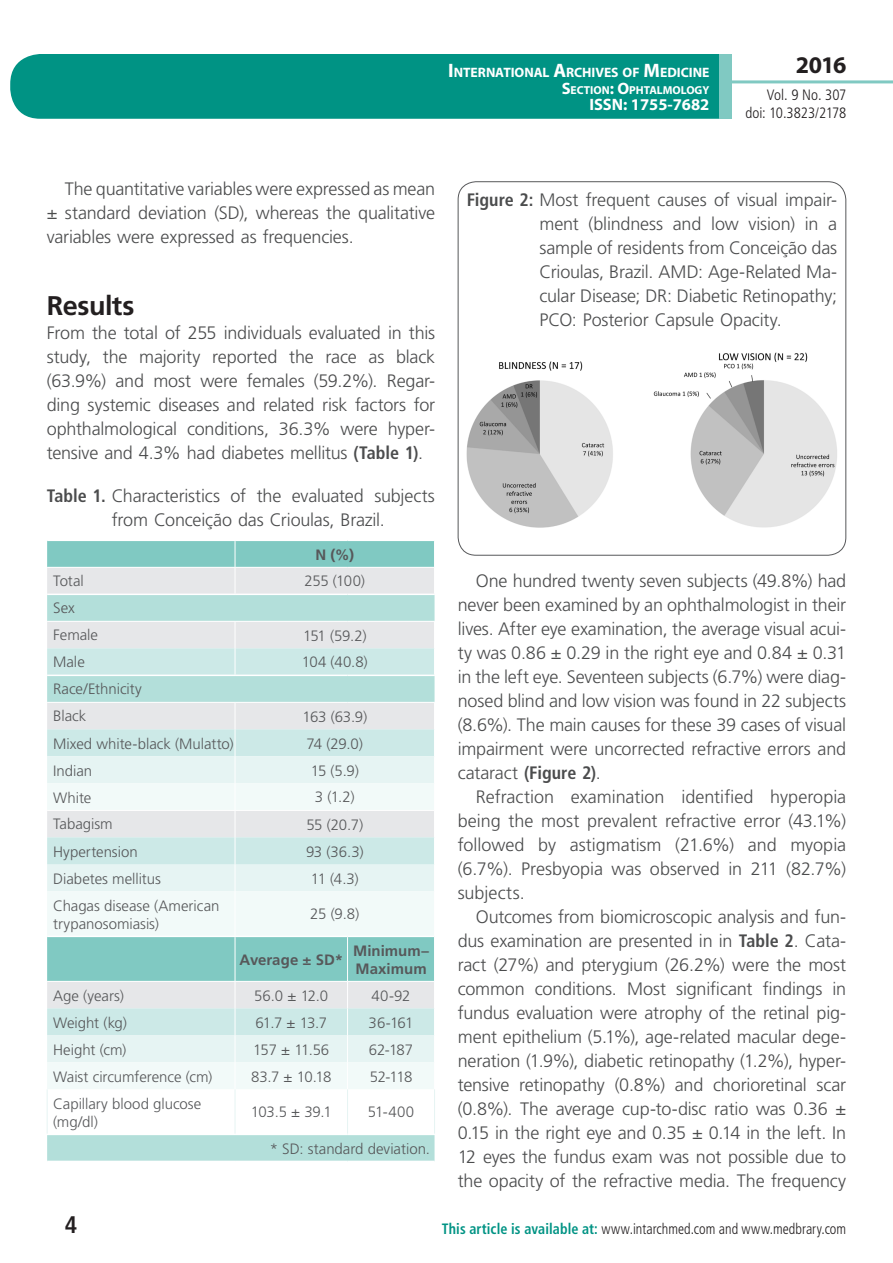
<style>
.page{position:relative;width:893px;height:1263px;background:#fff}
.page>*{position:absolute;margin:0;border:0;box-sizing:border-box;transform-origin:0 0}
.t1{font:700 27px "Frutiger LT Std";letter-spacing:-.02em;color:#231f20}
.t2{font:700 24px "Myriad Pro";color:#231f20}
.t3{font:700 condensed 24px "Frutiger LT Std";color:#231f20}
.t4{font:300 18px/24px "Frutiger LT Std";letter-spacing:-.01em;color:#4b4c4d;text-align:justify}
.t5{font:700 16.5px "Myriad Pro";color:#fff}
.t6{font:300 15px/27px "Frutiger LT Std";letter-spacing:-.005em;color:#57585a}
.t7{font:300 condensed 15px "Frutiger LT Std";color:#231f20;scale:.94 1}
.t8{font:700 15px/18px "Frutiger LT Std";letter-spacing:.005em;color:#57585a}
.t9{font:300 condensed 15px/18px "Frutiger LT Std";color:#231f20;text-align:right}
.t10{font:700 13.65px "Myriad Pro";letter-spacing:-.005em;color:#fff}
.t11{font:700 11.55px "Myriad Pro";color:#fff}
.s1{font-size:19.5px}
.s2{font-size:16.5px}
.s3{font-weight:700;font-stretch:condensed}
.s4{font-weight:700;color:#009384}
</style>
<div class="page">
<div style="left:10px;top:54px;width:775px;height:65px;background:#009384;border-radius:30px"></div>
<div style="left:732px;top:0;width:161px;height:157px;background:#fff"></div>
<hr style="left:730px;top:80px;width:163px;height:3px;background:#80c9c2">
<div style="left:719px;top:54px;width:13px;height:65px;background:#80c9c2"></div>
<svg style="left:47px;top:541px;width:387px;height:26px;fill:#80c9c2"></svg>
<div style="left:47px;top:568px;width:387px;height:26px;background:#e6e7e9"></div>
<div style="left:47px;top:595px;width:388px;height:566px;background:#b3dfda"></div>
<div style="left:47px;top:622px;width:387px;height:26px;background:#e6e7e9"></div>
<svg style="left:47px;top:648px;width:388px;height:54px;fill:#cce9e7"></svg>
<div style="left:47px;top:937px;width:387px;height:44px;background:#80c9c2"></div>
<hr style="left:47px;top:621px;width:188px;height:1px;background:#fff">
<hr style="left:235px;top:621px;width:113px;height:1px;background:#fff">
<hr style="left:348px;top:621px;width:87px;height:1px;background:#fff">
<hr style="left:47px;top:702px;width:188px;height:1px;background:#fff">
<hr style="left:235px;top:702px;width:113px;height:1px;background:#fff">
<hr style="left:348px;top:702px;width:87px;height:1px;background:#fff">
<hr style="left:47px;top:981px;width:188px;height:1px;background:#fff">
<hr style="left:235px;top:981px;width:113px;height:1px;background:#fff">
<hr style="left:348px;top:981px;width:87px;height:1px;background:#fff">
<svg style="left:235px;top:541px;width:1px;height:53px"></svg>
<svg style="left:235px;top:622px;width:1px;height:53px"></svg>
<svg style="left:434px;top:622px;width:1px;height:53px"></svg>
<svg style="left:47px;top:703px;width:388px;height:233px"></svg>
<hr style="left:235px;top:891px;width:1px;height:45px;background:#fff">
<hr style="left:434px;top:891px;width:1px;height:45px;background:#fff">
<hr style="left:235px;top:937px;width:1px;height:44px;background:#fff">
<hr style="left:347px;top:937px;width:1px;height:44px;background:#fff">
<hr style="left:434px;top:936px;width:1px;height:45px;background:#fff">
<svg style="left:47px;top:982px;width:388px;height:152px"></svg>
<hr style="left:47px;top:936px;width:188px;height:1px;background:#fff">
<hr style="left:235px;top:936px;width:113px;height:1px;background:#fff">
<hr style="left:348px;top:936px;width:86px;height:1px;background:#fff">
<hr style="left:47px;top:1134px;width:188px;height:1px;background:#fff">
<hr style="left:235px;top:1134px;width:113px;height:1px;background:#fff">
<hr style="left:348px;top:1134px;width:87px;height:1px;background:#fff">
<hr style="left:47px;top:675px;width:188px;height:1px;background:#fff">
<hr style="left:235px;top:675px;width:113px;height:1px;background:#fff">
<hr style="left:348px;top:675px;width:87px;height:1px;background:#fff">
<hr style="left:47px;top:1089px;width:1px;height:45px;background:#e6f4f3">
<hr style="left:235px;top:1089px;width:1px;height:45px;background:#e6f4f3">
<hr style="left:347px;top:1089px;width:1px;height:45px;background:#e6f4f3">
<hr style="left:434px;top:1089px;width:1px;height:45px;background:#e6f4f3">
<img style="left:466px;top:352px;width:371px;height:176px">
<p class="t10" style="left:448px;top:64px;width:263px"><span class="s1">I</span>NTERNATIONAL <span class="s1">A</span>RCHIVES OF <span class="s1">M</span>EDICINE</p>
<p class="t11" style="left:562px;top:82px;width:149px"><span class="s2">S</span>ECTION<span class="s2">: O</span>PHTALMOLOGY</p>
<p class="t5" style="left:589px;top:94px;width:122px">ISSN: 1755-7682</p>
<h2 class="t2" style="left:796px;top:49px;width:52px">2016</h2>
<p class="t9" style="left:745px;top:86px;width:103px">Vol. 9 No. 307 doi: 10.3823/2178</p>
<p class="t4" style="left:47px;top:177px;width:390px;text-indent:18px">The quantitative variables were expressed as mean ± standard deviation (SD), whereas the qualitative variables were expressed as frequencies.</p>
<h1 class="t1" style="left:47px;top:290px;width:89px">Results</h1>
<p class="t4" style="left:47px;top:321px;width:390px">From the total of 255 individuals evaluated in this study, the majority reported the race as black (63.9%) and most were females (59.2%). Regar&shy;ding systemic diseases and related risk factors for ophthalmological conditions, 36.3% were hyper&shy;tensive and 4.3% had diabetes mellitus <span class="s3">(Table 1)</span>.</p>
<p class="t4" style="left:112px;top:484px;width:325px;text-indent:-65px"><span class="s3">Table 1.</span> Characteristics of the evaluated subjects from Conceição das Crioulas, Brazil.</p>
<p class="t8" style="left:316px;top:545px;width:40px">N (%)</p>
<p class="t6" style="left:53px;top:568px;width:32px">Total</p>
<p class="t6" style="left:305px;top:568px;width:62px">255 (100)</p>
<p class="t6" style="left:53px;top:595px;width:46px">Sex<br>Female</p>
<p class="t6" style="left:303px;top:622px;width:65px">151 (59.2)</p>
<p class="t6" style="left:53px;top:649px;width:33px">Male</p>
<p class="t6" style="left:302px;top:649px;width:68px">104 (40.8)</p>
<p class="t6" style="left:53px;top:676px;width:90px">Race/Ethnicity<br>Black</p>
<p class="t6" style="left:302px;top:703px;width:66px">163 (63.9)</p>
<p class="t6" style="left:53px;top:730px;width:182px">Mixed white-black (Mulatto)</p>
<p class="t6" style="left:307px;top:730px;width:58px">74 (29.0)</p>
<p class="t6" style="left:53px;top:757px;width:41px">Indian</p>
<p class="t6" style="left:311px;top:757px;width:50px">15 (5.9)</p>
<p class="t6" style="left:53px;top:784px;width:40px">White</p>
<p class="t6" style="left:315px;top:784px;width:41px">3 (1.2)</p>
<p class="t6" style="left:53px;top:811px;width:61px">Tabagism</p>
<p class="t6" style="left:306px;top:811px;width:58px">55 (20.7)</p>
<p class="t6" style="left:53px;top:838px;width:86px">Hypertension</p>
<p class="t6" style="left:306px;top:838px;width:59px">93 (36.3)</p>
<p class="t6" style="left:53px;top:865px;width:109px">Diabetes mellitus</p>
<p class="t6" style="left:311px;top:865px;width:49px">11 (4.3)</p>
<p class="t6" style="left:53px;top:896px;width:168px;line-height:18px">Chagas disease (American trypanosomiasis)</p>
<p class="t6" style="left:310px;top:901px;width:50px">25 (9.8)</p>
<p class="t8" style="left:240px;top:950px;width:105px">Average ± SD*</p>
<p class="t8" style="left:353px;top:941px;width:77px">Minimum–<br>Maximum</p>
<p class="t6" style="left:53px;top:982px;width:72px">Age (years)</p>
<p class="t6" style="left:254px;top:982px;width:76px">56.0 ± 12.0</p>
<p class="t6" style="left:372px;top:982px;width:40px">40-92</p>
<p class="t6" style="left:53px;top:1009px;width:75px">Weight (kg)</p>
<p class="t6" style="left:255px;top:1009px;width:73px">61.7 ± 13.7</p>
<p class="t6" style="left:369px;top:1009px;width:46px">36-161</p>
<p class="t6" style="left:53px;top:1036px;width:75px">Height (cm)</p>
<p class="t6" style="left:253px;top:1036px;width:78px">157 ± 11.56</p>
<p class="t6" style="left:369px;top:1036px;width:46px">62-187</p>
<p class="t6" style="left:53px;top:1063px;width:161px">Waist circumference (cm)</p>
<p class="t6" style="left:251px;top:1063px;width:82px">83.7 ± 10.18</p>
<p class="t6" style="left:370px;top:1063px;width:44px">52-118</p>
<p class="t6" style="left:53px;top:1094px;width:150px;line-height:18px">Capillary blood glucose (mg/dl)</p>
<p class="t6" style="left:251px;top:1099px;width:83px">103.5 ± 39.1</p>
<p class="t6" style="left:368px;top:1099px;width:48px">51-400</p>
<p class="t6" style="left:270px;top:1135px;width:162px">* SD: standard deviation.</p>
<p class="t4" style="left:539px;top:188px;width:299px;text-indent:-73px"><span class="s3">Figure 2:</span> Most frequent causes of visual impair&shy;ment (blindness and low vision) in a sample of residents from Conceição das Crioulas, Brazil. AMD: Age-Related Ma&shy;cular Disease; DR: Diabetic Retinopathy; PCO: Posterior Capsule Opacity.</p>
<p class="t4" style="left:458px;top:569px;width:390px;text-indent:18px">One hundred twenty seven subjects (49.8%) had never been examined by an ophthalmologist in their lives. After eye examination, the average visual acui&shy;ty was 0.86 ± 0.29 in the right eye and 0.84 ± 0.31 in the left eye. Seventeen subjects (6.7%) were diag&shy;nosed blind and low vision was found in 22 subjects (8.6%). The main causes for these 39 cases of visual impairment were uncorrected refractive errors and cataract <span class="s3">(Figure 2)</span>.</p>
<p class="t4" style="left:458px;top:785px;width:390px;text-indent:18px">Refraction examination identified hyperopia being the most prevalent refractive error (43.1%) followed by astigmatism (21.6%) and myopia (6.7%). Presbyopia was observed in 211 (82.7%) subjects.</p>
<p class="t4" style="left:458px;top:905px;width:390px;text-indent:18px">Outcomes from biomicroscopic analysis and fun&shy;dus examination are presented in in <span class="s3">Table 2</span>. Cata&shy;ract (27%) and pterygium (26.2%) were the most common conditions. Most significant findings in fundus evaluation were atrophy of the retinal pig&shy;ment epithelium (5.1%), age-related macular dege&shy;neration (1.9%), diabetic retinopathy (1.2%), hyper&shy;tensive retinopathy (0.8%) and chorioretinal scar (0.8%). The average cup-to-disc ratio was 0.36 ± 0.15 in the right eye and 0.35 ± 0.14 in the left. In 12 eyes the fundus exam was not possible due to the opacity of the refractive media. The frequency</p>
<h2 class="t3" style="left:65px;top:1210px;width:14px">4</h2>
<p class="t7" style="left:442px;top:1220px;width:432px"><span class="s4">This article is available at:</span> www.intarchmed.com and www.medbrary.com</p>
</div>
